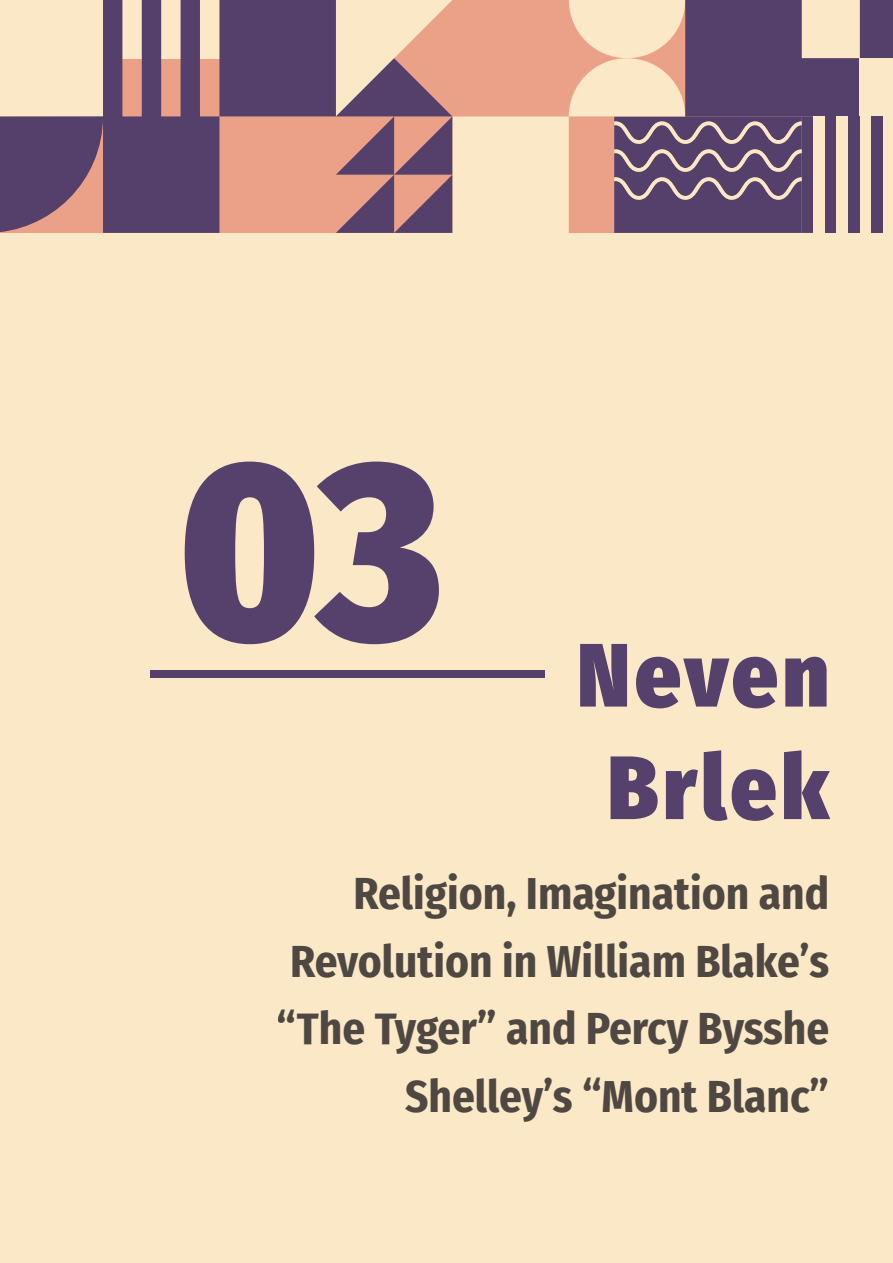
<style>
.page{position:relative;width:893px;height:1263px;background:#fff}
.page>*{position:absolute;margin:0;border:0;box-sizing:border-box;transform-origin:0 0}
.t1{font:900 255px "Fira Sans Condensed";color:#55416c}
.t2{font:900 90px/112.5px "Fira Sans Condensed";letter-spacing:.05em;color:#55416c;text-align:center}
.t3{font:700 45px/67.5px "Fira Sans Condensed";color:#241f21;text-align:right}
</style>
<div class="page">
<div style="left:0;top:242px;width:893px;height:1021px;background:#fae8c7"></div>
<div style="left:150px;top:670px;width:394px;height:7px;background:#55416c"></div>
<svg style="left:0;top:0;width:893px;height:242px;background:#ac8c8e"></svg>
<h1 class="t1" style="left:178px;top:324px;width:267px">03</h1>
<h2 class="t2" style="left:577px;top:611px;width:254px">Neven<br>Brlek</h2>
<p class="t3" style="left:277px;top:857px;width:554px">Religion, Imagination and<br>Revolution in William Blake’s “The Tyger” and Percy Bysshe<br>Shelley’s “Mont Blanc”</p>
</div>
